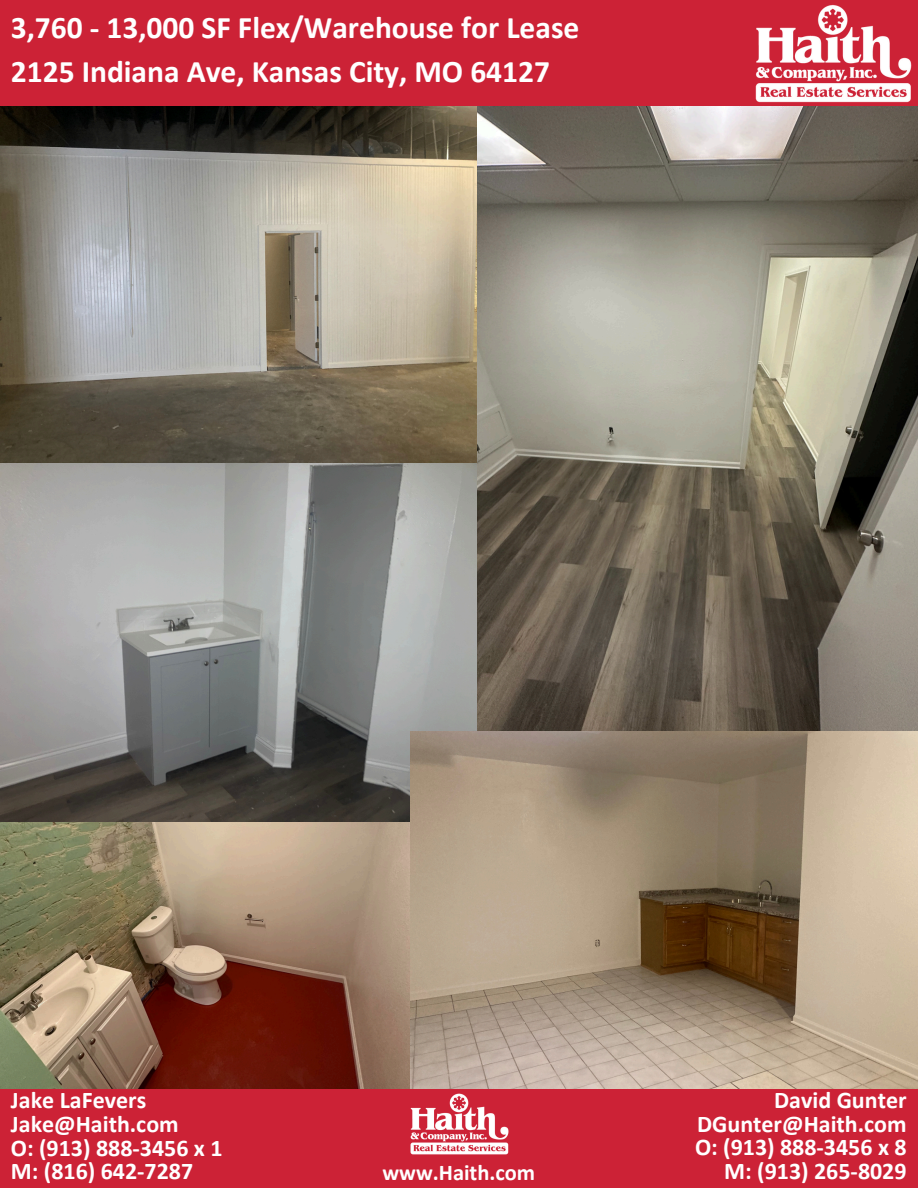
<style>
.page{position:relative;width:918px;height:1188px;background:#fff}
.page>*{position:absolute;margin:0;border:0;box-sizing:border-box;transform-origin:0 0}
.t1{font:700 31.5px/43.8px "Calibri";color:#fff}
.t2{font:700 24px "Calibri";color:#fff}
.t3{font:700 22.5px "Calibri";color:#fff}
</style>
<div class="page">
<div style="left:0;top:0;width:918px;height:106px;background:#cc2236"></div>
<img style="left:755px;top:5px;width:157px;height:97px">
<div style="left:0;top:1089px;width:918px;height:99px;background:#cc2236"></div>
<img style="left:410px;top:1094px;width:98px;height:61px">
<img style="left:0;top:822px;width:410px;height:267px">
<img style="left:477px;top:106px;width:441px;height:625px">
<img style="left:0;top:106px;width:477px;height:716px">
<img style="left:410px;top:731px;width:508px;height:358px">
<p class="t1" style="left:11px;top:9px;width:570px">3,760 - 13,000 SF Flex/Warehouse for Lease<br>2125 Indiana Ave, Kansas City, MO 64127</p>
<p class="t2" style="left:11px;top:1090px;width:137px">Jake LaFevers</p>
<h1 class="t2" style="left:11px;top:1114px;width:169px">Jake@Haith.com</h1>
<p class="t2" style="left:11px;top:1138px;width:213px">O: (913) 888-3456 x 1</p>
<p class="t2" style="left:11px;top:1161px;width:184px">M: (816) 642-7287</p>
<p class="t2" style="left:774px;top:1090px;width:134px">David Gunter</p>
<p class="t2" style="left:697px;top:1114px;width:211px">DGunter@Haith.com</p>
<p class="t2" style="left:695px;top:1137px;width:213px">O: (913) 888-3456 x 8</p>
<p class="t3" style="left:383px;top:1163px;width:154px">www.Haith.com</p>
<p class="t2" style="left:724px;top:1161px;width:184px">M: (913) 265-8029</p>
</div>
